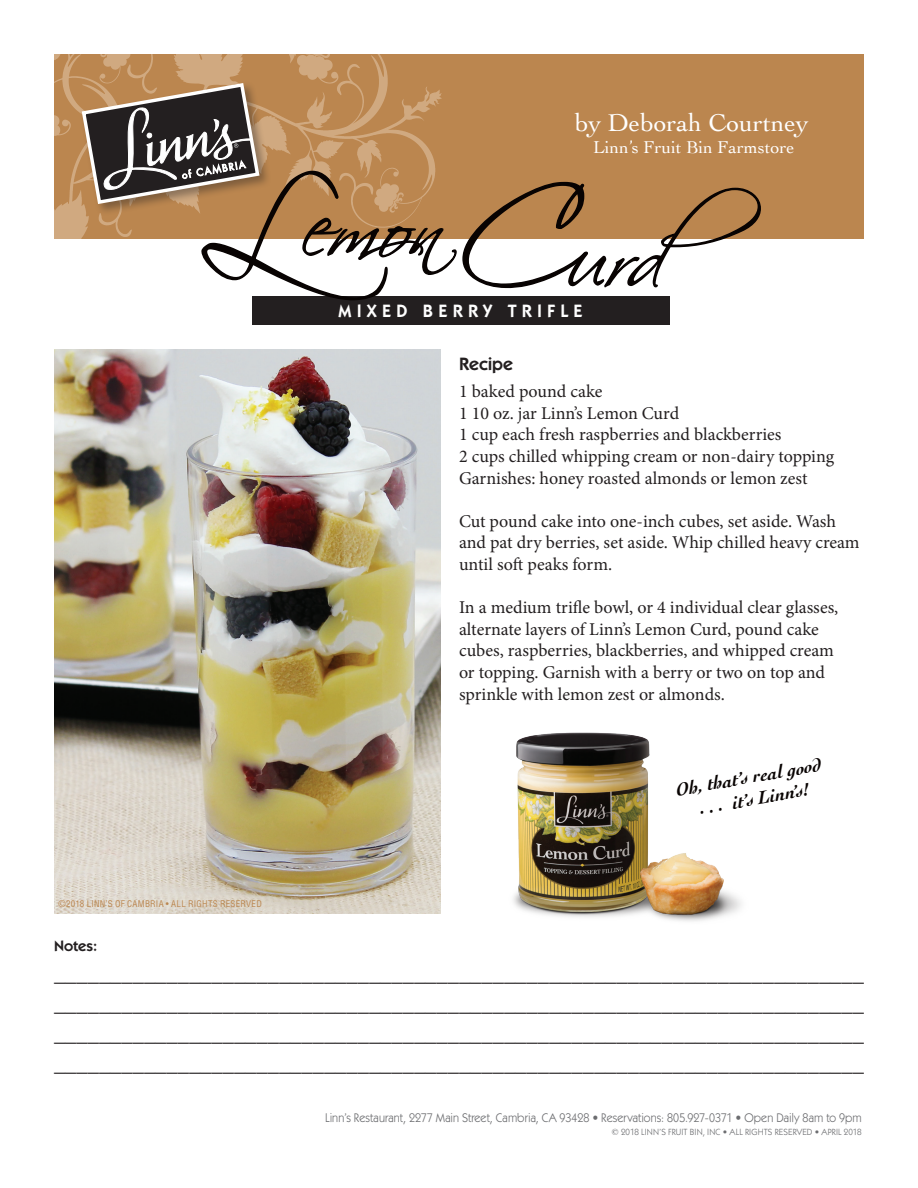
<style>
.page{position:relative;width:918px;height:1188px;background:#fff}
.page>*{position:absolute;margin:0;border:0;box-sizing:border-box;transform-origin:0 0}
.t1{font:139.35px "Scriptina";color:#080302}
.t2{font:84px "Scriptina";letter-spacing:-.02em;color:#080302}
.t3{font:25.5px "Cochin";color:#fff}
.t4{font:600 22.5px/30px "ITC Kabel Std";color:#231f20;text-align:justify}
.t5{font:italic 700 18.75px/22.5px "Cochin";color:#080302;text-align:center}
.t6{font:18px/21.6px "Minion Pro";color:#231f20}
.t7{font:18px "Cochin";color:#fff}
.t8{font:600 18px "ITC Kabel Std";letter-spacing:.29em;color:#fff}
.t9{font:600 18px "ITC Kabel Std";color:#231f20}
.t10{font:600 15px "ITC Kabel Std";color:#231f20}
.t11{font:12.6px "ITC Kabel Std";letter-spacing:.005em;color:#6c6d70;scale:.95 1}
.t12{font:9px "ITC Kabel Std";letter-spacing:.015em;color:#6c6d70}
.t13{font:condensed 9px "Helvetica";letter-spacing:.025em;color:#bb864f}
.s1{font-size:139.35px}
.s2{font-family:"Times"}
</style>
<div class="page">
<div style="left:54px;top:54px;width:810px;height:184px;background:#bb864f"></div>
<img style="left:54px;top:54px;width:334px;height:184px">
<div style="left:252px;top:296px;width:417px;height:29px;background:#231f20"></div>
<img style="left:513px;top:732px;width:228px;height:189px">
<svg style="left:80px;top:81px;width:682px;height:220px"></svg>
<img style="left:55px;top:349px;width:386px;height:565px">
<h3 class="t3" style="left:575px;top:105px;width:235px">by Deborah Courtney</h3>
<p class="t7" style="left:593px;top:135px;width:203px">Linn’s Fruit Bin Farmstore</p>
<h1 class="t1" style="left:199px;top:144px;width:190px">L</h1>
<p class="t8" style="left:338px;top:300px;width:246px">MIXED BERRY TRIFLE</p>
<h2 class="t2" style="left:302px;top:177px;width:459px">emon <span class="s1">C</span>urd</h2>
<p class="t9" style="left:459px;top:353px;width:56px">Recipe</p>
<p class="t6" style="left:459px;top:381px;width:377px">1 baked pound cake<br>1 10 oz. jar Linn’s Lemon Curd<br>1 cup each fresh raspberries and blackberries<br>2 cups chilled whipping cream or non-dairy topping Garnishes: honey roasted almonds or lemon zest</p>
<p class="t6" style="left:459px;top:510px;width:402px">Cut pound cake into one-inch cubes, set aside. Wash and pat dry berries, set aside. Whip chilled heavy cream until soft peaks form.</p>
<p class="t6" style="left:459px;top:597px;width:381px">In a medium trifle bowl, or 4 individual clear glasses, alternate layers of Linn’s Lemon Curd, pound cake cubes, raspberries, blackberries, and whipped cream or topping. Garnish with a berry or two on top and sprinkle with lemon zest or almonds.</p>
<p class="t5" style="left:674px;top:778px;width:148px;rotate:-10deg">Oh, that’s real good . . . it’s Linn’s!</p>
<p class="t13" style="left:58px;top:898px;width:205px">©2018 LINN’S OF CAMBRIA • ALL RIGHTS RESERVED</p>
<p class="t10" style="left:54px;top:937px;width:45px">Notes:</p>
<p class="t4" style="left:54px;top:959px;width:811px">________________________________________________________________________ ________________________________________________________________________ ________________________________________________________________________ ________________________________________________________________________</p>
<p class="t11" style="left:325px;top:1110px;width:566px">Linn’s Restaurant, 2277 Main Street, Cambria, CA 93428 • Reservations: 805.927-0371 • Open Daily 8am to 9pm</p>
<p class="t12" style="left:612px;top:1126px;width:251px"><span class="s2">©</span> 2018 LINN’S FRUIT BIN, INC • ALL RIGHTS RESERVED • APRIL 2018</p>
</div>
